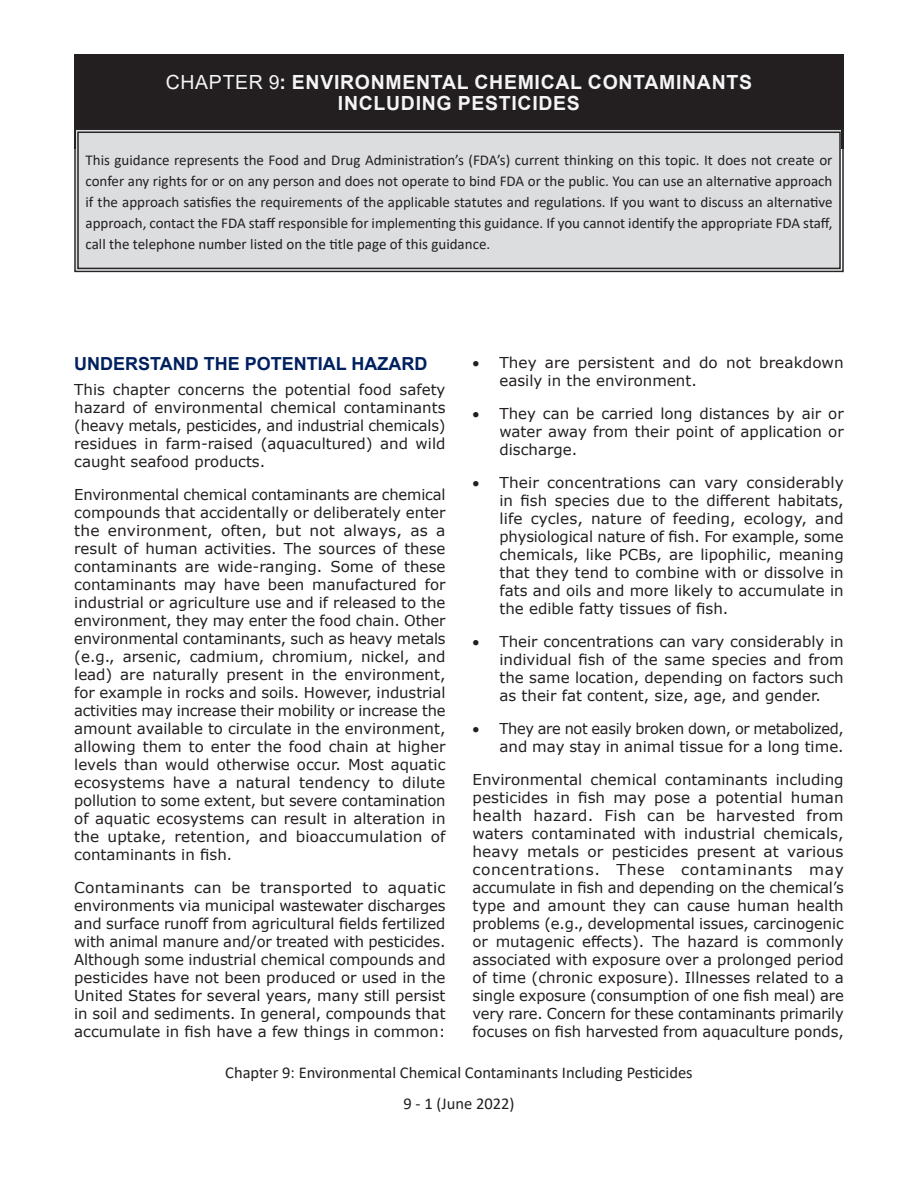
<style>
.page{position:relative;width:918px;height:1188px;background:#fff}
.page>*{position:absolute;margin:0;border:0;box-sizing:border-box;transform-origin:0 0}
.t1{font:700 19.5px/21px "Arial";letter-spacing:.035em;color:#f5f5f6;text-align:center}
.t2{font:700 18px "Arial";color:#002060}
.t3{font:16.5px/31.2px "Calibri";color:#231f20;text-align:center}
.t4{font:15px/18px "Verdana";color:#231f20;text-align:justify}
.t5{font:15px/21px "Calibri";color:#231f20;text-align:justify}
.t6{font:15px/18px "Verdana";letter-spacing:-.02em;color:#231f20;text-align:right}
.s1{font-weight:400}
</style>
<div class="page">
<div style="left:74px;top:54px;width:770px;height:94px;background:#231f20"></div>
<div style="left:74px;top:130px;width:770px;height:143px;background:#dcdddf"></div>
<div style="left:77px;top:132px;width:764px;height:137px;border:1px solid #282526"></div>
<h1 class="t1" style="left:166px;top:72px;width:588px"><span class="s1">CHAPTER 9</span>: ENVIRONMENTAL CHEMICAL CONTAMINANTS<br>INCLUDING PESTICIDES</h1>
<p class="t5" style="left:86px;top:149px;width:749px">This guidance represents the Food and Drug Administration’s (FDA’s) current thinking on this topic. It does not create or confer any rights for or on any person and does not operate to bind FDA or the public. You can use an alternative approach if the approach satisfies the requirements of the applicable statutes and regulations. If you want to discuss an alternative approach, contact the FDA staff responsible for implementing this guidance. If you cannot identify the appropriate FDA staff, call the telephone number listed on the title page of this guidance.</p>
<p class="t2" style="left:74px;top:350px;width:355px">UNDERSTAND THE POTENTIAL HAZARD</p>
<p class="t4" style="left:74px;top:380px;width:373px">This chapter concerns the potential food safety hazard of environmental chemical contaminants (heavy metals, pesticides, and industrial chemicals) residues in farm-raised (aquacultured) and wild caught seafood products.</p>
<p class="t4" style="left:74px;top:485px;width:373px">Environmental chemical contaminants are chemical compounds that accidentally or deliberately enter the environment, often, but not always, as a result of human activities. The sources of these contaminants are wide-ranging. Some of these contaminants may have been manufactured for industrial or agriculture use and if released to the environment, they may enter the food chain. Other environmental contaminants, such as heavy metals (e.g., arsenic, cadmium, chromium, nickel, and lead) are naturally present in the environment, for example in rocks and soils. However, industrial activities may increase their mobility or increase the amount available to circulate in the environment, allowing them to enter the food chain at higher levels than would otherwise occur. Most aquatic ecosystems have a natural tendency to dilute pollution to some extent, but severe contamination of aquatic ecosystems can result in alteration in the uptake, retention, and bioaccumulation of contaminants in fish.</p>
<p class="t4" style="left:74px;top:878px;width:373px">Contaminants can be transported to aquatic environments via municipal wastewater discharges and surface runoff from agricultural fields fertilized with animal manure and/or treated with pesticides.<br>Although some industrial chemical compounds and pesticides have not been produced or used in the United States for several years, many still persist in soil and sediments. In general, compounds that accumulate in fish have a few things in common:</p>
<p class="t4" style="left:500px;top:353px;width:346px;text-indent:-27px">• They are persistent and do not breakdown easily in the environment.</p>
<p class="t4" style="left:500px;top:404px;width:346px;text-indent:-27px">• They can be carried long distances by air or water away from their point of application or discharge.</p>
<p class="t4" style="left:500px;top:473px;width:346px;text-indent:-27px">• Their concentrations can vary considerably in fish species due to the different habitats, life cycles, nature of feeding, ecology, and physiological nature of fish. For example, some chemicals, like PCBs, are lipophilic, meaning that they tend to combine with or dissolve in fats and oils and more likely to accumulate in the edible fatty tissues of fish.</p>
<p class="t4" style="left:500px;top:632px;width:346px;text-indent:-27px">• Their concentrations can vary considerably in individual fish of the same species and from the same location, depending on factors such as their fat content, size, age, and gender.</p>
<p class="t6" style="left:472px;top:719px;width:373px">• They are not easily broken down, or metabolized, and may stay in animal tissue for a long time.</p>
<p class="t4" style="left:472px;top:770px;width:373px">Environmental chemical contaminants including pesticides in fish may pose a potential human health hazard. Fish can be harvested from waters contaminated with industrial chemicals, heavy metals or pesticides present at various concentrations. These contaminants may accumulate in fish and depending on the chemical’s type and amount they can cause human health problems (e.g., developmental issues, carcinogenic or mutagenic effects). The hazard is commonly associated with exposure over a prolonged period of time (chronic exposure). Illnesses related to a single exposure (consumption of one fish meal) are very rare. Concern for these contaminants primarily focuses on fish harvested from aquaculture ponds,</p>
<p class="t3" style="left:225px;top:1056px;width:469px">Chapter 9: Environmental Chemical Contaminants Including Pesticides<br>9 - 1 (June 2022)</p>
</div>
